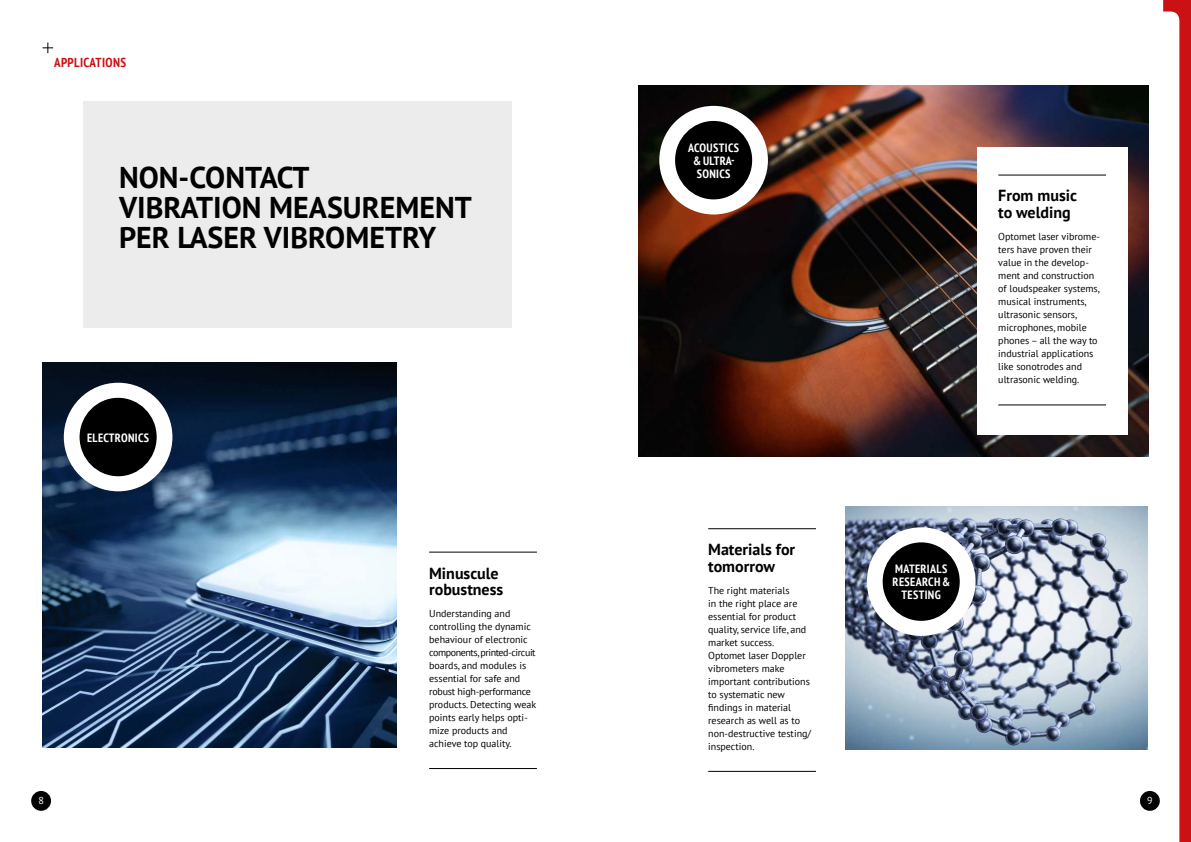
<style>
.page{position:relative;width:1191px;height:842px;background:#fff}
.page>*{position:absolute;margin:0;border:0;box-sizing:border-box;transform-origin:0 0}
.t1{font:700 30px/30px "PT Sans";color:#000}
.t2{font:700 16px/17px "PT Sans";color:#000}
.t3{font:700 condensed 13px "PT Sans";letter-spacing:.03em;color:#cb1114}
.t4{font:700 condensed 12px/13px "PT Sans";letter-spacing:.03em;color:#fff;text-align:center}
.t5{font:10px/13px "PT Sans";color:#000}
.t6{font:10px "PT Sans";color:#fff}
</style>
<div class="page">
<div style="left:83px;top:101px;width:429px;height:226px;background:#ececed"></div>
<hr style="left:429px;top:552px;width:108px;height:1px;background:#000">
<hr style="left:429px;top:768px;width:108px;height:1px;background:#000">
<img style="left:43px;top:362px;width:353px;height:386px">
<div style="left:64px;top:383px;width:108px;height:108px;background:#fff;border-radius:50%"></div>
<div style="left:80px;top:398px;width:77px;height:78px;background:#000;border-radius:50%"></div>
<svg style="left:43px;top:43px;width:10px;height:10px"></svg>
<hr style="left:708px;top:528px;width:108px;height:1px;background:#000">
<hr style="left:708px;top:771px;width:108px;height:1px;background:#000">
<img style="left:638px;top:85px;width:510px;height:371px">
<div style="left:659px;top:106px;width:109px;height:108px;background:#fff;border-radius:50%"></div>
<div style="left:675px;top:121px;width:77px;height:78px;background:#000;border-radius:50%"></div>
<div style="left:977px;top:147px;width:150px;height:287px;background:#fff"></div>
<hr style="left:998px;top:175px;width:108px;height:1px;background:#000">
<hr style="left:998px;top:405px;width:108px;height:1px;background:#000">
<img style="left:845px;top:506px;width:302px;height:244px">
<div style="left:867px;top:527px;width:108px;height:109px;background:#fff;border-radius:50%"></div>
<div style="left:882px;top:542px;width:77px;height:79px;background:#000;border-radius:50%"></div>
<svg style="left:1163px;top:0;width:28px;height:842px"></svg>
<div style="left:31px;top:791px;width:20px;height:20px;background:#000;border-radius:50%"></div>
<div style="left:1130px;top:781px;width:39px;height:40px;background:#fff;border-radius:50%"></div>
<div style="left:1140px;top:791px;width:19px;height:20px;background:#000;border-radius:50%"></div>
<h3 class="t3" style="left:54px;top:53px;width:74px">APPLICATIONS</h3>
<h1 class="t1" style="left:119px;top:161px;width:354px">NON-CONTACT<br>VIBRATION MEASUREMENT<br>PER LASER VIBROMETRY</h1>
<p class="t4" style="left:87px;top:431px;width:64px">ELECTRONICS</p>
<h2 class="t2" style="left:429px;top:564px;width:76px">Minuscule robustness</h2>
<p class="t5" style="left:429px;top:607px;width:109px">Understanding and controlling the dynamic behaviour of electronic components, printed-circuit boards, and modules is essential for safe and robust high-performance products. Detecting weak points early helps opti&shy;mize products and achieve top quality.</p>
<p class="t4" style="left:688px;top:141px;width:53px">ACOUSTICS &amp; ULTRA-<br>SONICS</p>
<h2 class="t2" style="left:708px;top:541px;width:88px">Materials for tomorrow</h2>
<p class="t5" style="left:708px;top:583px;width:104px">The right materials<br>in the right place are essential for product quality, service life, and market success.<br>Optomet laser Doppler vibrometers make important contributions to systematic new findings in material research as well as to non-destructive testing/ inspection.</p>
<h2 class="t2" style="left:998px;top:187px;width:80px">From music to welding</h2>
<p class="t5" style="left:998px;top:230px;width:103px">Optomet laser vibrome&shy;ters have proven their value in the develop&shy;ment and construction of loudspeaker systems, musical instruments, ultrasonic sensors, microphones, mobile phones – all the way to industrial applications like sonotrodes and ultrasonic welding.</p>
<p class="t4" style="left:892px;top:562px;width:59px">MATERIALS<br>RESEARCH &amp;<br>TESTING</p>
<p class="t6" style="left:38px;top:794px;width:7px">8</p>
<p class="t6" style="left:1147px;top:794px;width:7px">9</p>
</div>
